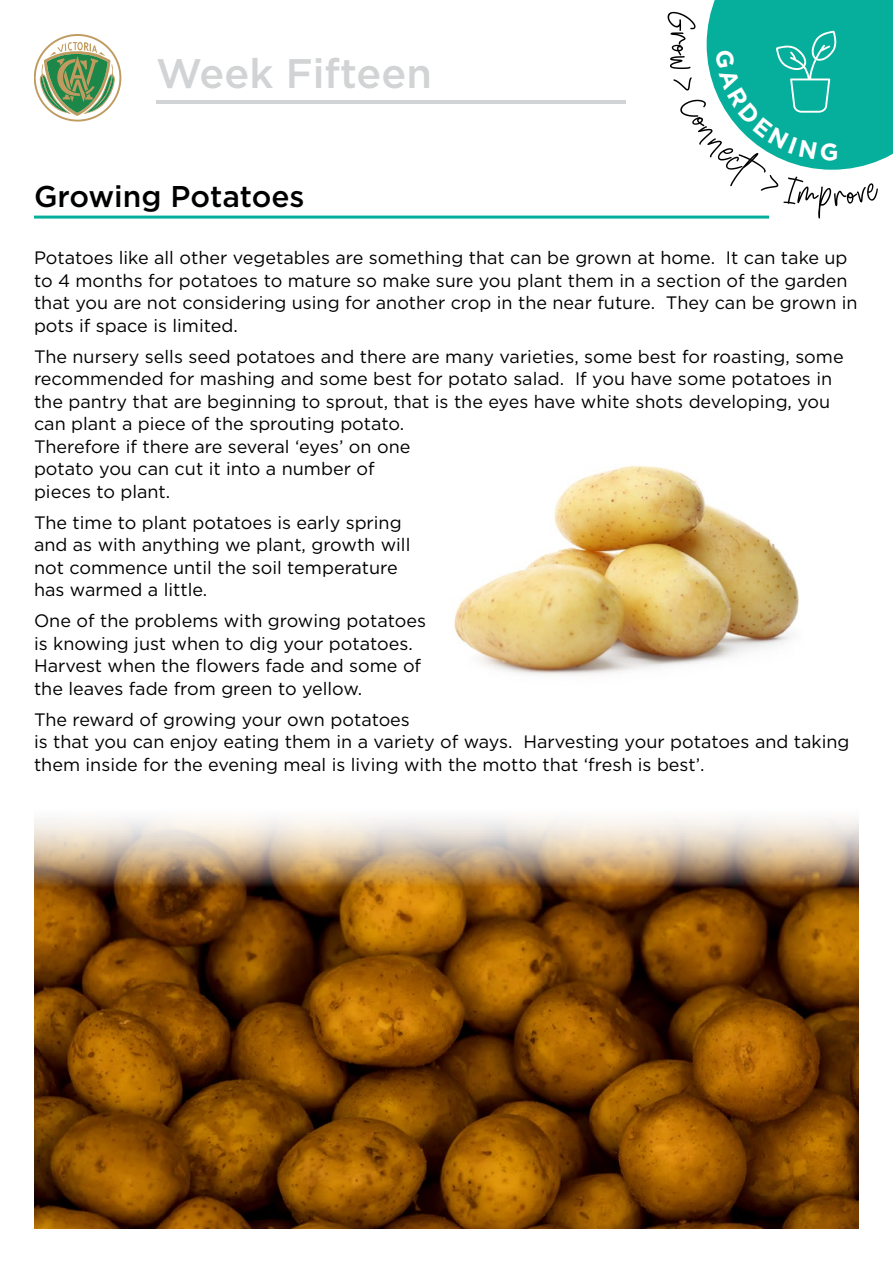
<style>
.page{position:relative;width:893px;height:1263px;background:#fff}
.page>*{position:absolute;margin:0;border:0;box-sizing:border-box;transform-origin:0 0}
.t1{font:500 41.25px "Gotham";color:#d1d3d4}
.t2{font:500 30px "Gotham";color:#000}
.t3{font:18px/22.5px "Gotham";color:#000}
</style>
<div class="page">
<img style="left:34px;top:819px;width:825px;height:410px">
<hr style="left:34px;top:216px;width:735px;height:3px;background:#06af9b">
<hr style="left:156px;top:100px;width:469px;height:3px;background:#d1d3d4">
<svg style="left:34px;top:34px;width:87px;height:87px"></svg>
<img style="left:454px;top:465px;width:345px;height:210px">
<svg style="left:667px;top:0;width:226px;height:218px"></svg>
<h1 class="t1" style="left:156px;top:47px;width:277px">Week Fifteen</h1>
<h2 class="t2" style="left:34px;top:177px;width:272px">Growing Potatoes</h2>
<p class="t3" style="left:34px;top:246px;width:825px">Potatoes like all other vegetables are something that can be grown at home. It can take up to 4 months for potatoes to mature so make sure you plant them in a section of the garden that you are not considering using for another crop in the near future. They can be grown in pots if space is limited.</p>
<p class="t3" style="left:34px;top:345px;width:811px">The nursery sells seed potatoes and there are many varieties, some best for roasting, some recommended for mashing and some best for potato salad. If you have some potatoes in the pantry that are beginning to sprout, that is the eyes have white shots developing, you can plant a piece of the sprouting potato.<br>Therefore if there are several ‘eyes’ on one<br>potato you can cut it into a number of<br>pieces to plant.</p>
<p class="t3" style="left:34px;top:511px;width:378px">The time to plant potatoes is early spring and as with anything we plant, growth will not commence until the soil temperature has warmed a little.</p>
<p class="t3" style="left:34px;top:609px;width:393px">One of the problems with growing potatoes is knowing just when to dig your potatoes.<br>Harvest when the flowers fade and some of the leaves fade from green to yellow.</p>
<p class="t3" style="left:34px;top:708px;width:817px">The reward of growing your own potatoes<br>is that you can enjoy eating them in a variety of ways. Harvesting your potatoes and taking them inside for the evening meal is living with the motto that ‘fresh is best’.</p>
</div>
